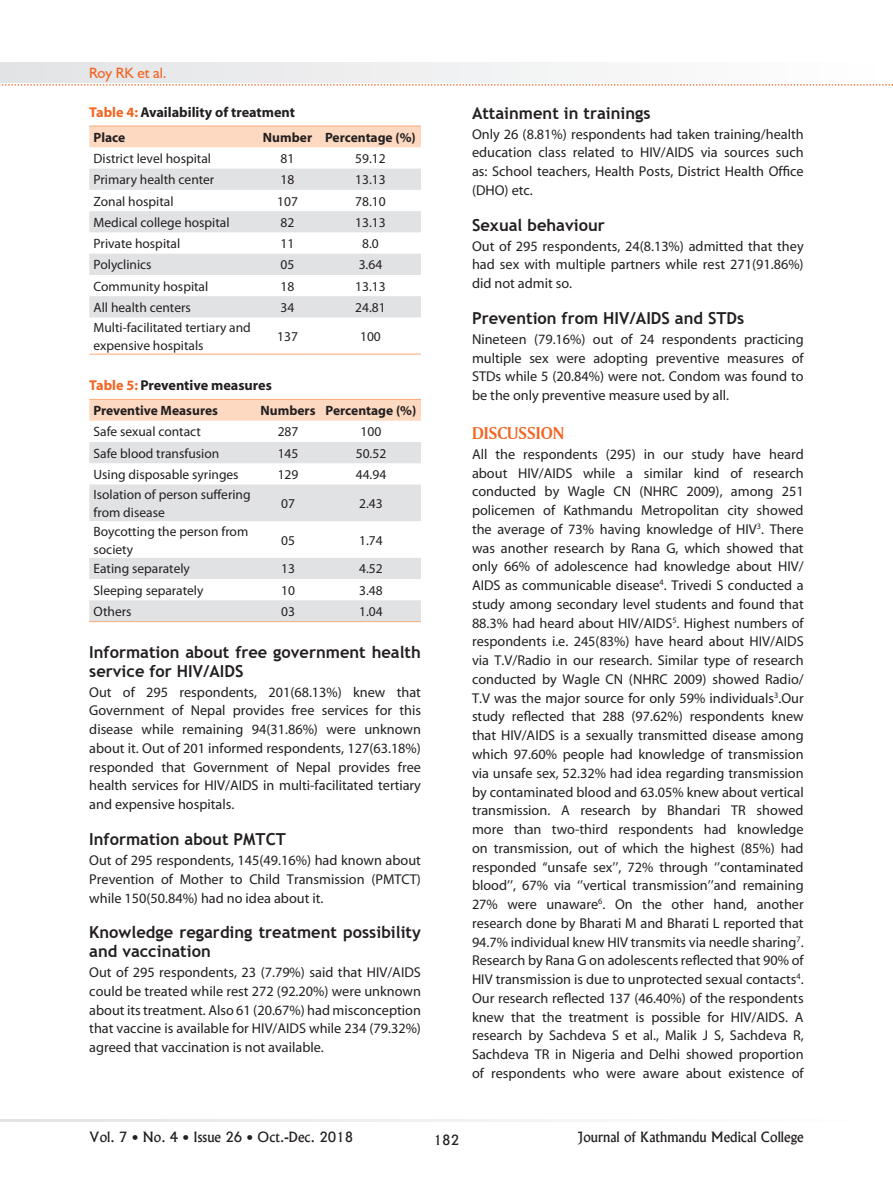
<style>
.page{position:relative;width:893px;height:1191px;background:#fff}
.page>*{position:absolute;margin:0;border:0;box-sizing:border-box;transform-origin:0 0}
.t1{font:18px "Amerigo BT Bold A";color:#f36421}
.t2{font:700 16.5px/18.8px "Trebuchet MS";color:#231f20}
.t3{font:15px "Humanist 521 BT";color:#f36421}
.t4{font:14.25px/18.8px "Myriad";color:#231f20;text-align:justify}
.t5{font:700 14.25px "Myriad";color:#231f20}
.t6{font:13.5px/18px "Myriad Pro";color:#231f20}
.t7{font:13.5px "Alaska";color:#231f20}
.t8{font:700 13.5px "Myriad";color:#231f20}
.s1{color:#f36421}
</style>
<div class="page">
<svg style="left:0;top:1119px;width:581px;height:2px"></svg>
<svg style="left:0;top:63px;width:893px;height:23px"></svg>
<div style="left:89px;top:127px;width:332px;height:20px;background:#fdd9c1"></div>
<svg style="left:89px;top:169px;width:332px;height:148px;fill:#e1e2e4"></svg>
<hr style="left:89px;top:125px;width:166px;height:2px;background:#f9ad80">
<hr style="left:255px;top:125px;width:65px;height:2px;background:#f9ad80">
<hr style="left:320px;top:125px;width:101px;height:2px;background:#f9ad80">
<hr style="left:89px;top:353px;width:166px;height:2px;background:#f9ad80">
<hr style="left:255px;top:353px;width:65px;height:2px;background:#f9ad80">
<hr style="left:320px;top:353px;width:101px;height:2px;background:#f9ad80">
<div style="left:89px;top:400px;width:332px;height:21px;background:#fdd9c1"></div>
<svg style="left:89px;top:442px;width:332px;height:179px;fill:#e1e2e4"></svg>
<hr style="left:89px;top:399px;width:166px;height:1px;background:#f9ad80">
<hr style="left:255px;top:399px;width:66px;height:1px;background:#f9ad80">
<hr style="left:321px;top:399px;width:100px;height:1px;background:#f9ad80">
<hr style="left:89px;top:621px;width:166px;height:1px;background:#f9ad80">
<hr style="left:255px;top:621px;width:66px;height:1px;background:#f9ad80">
<hr style="left:321px;top:621px;width:100px;height:1px;background:#f9ad80">
<p class="t3" style="left:89px;top:63px;width:79px">Roy RK et al.</p>
<p class="t5" style="left:89px;top:105px;width:207px"><span class="s1">Table 4:</span> Availability of treatment</p>
<p class="t8" style="left:94px;top:130px;width:33px">Place</p>
<p class="t8" style="left:263px;top:130px;width:154px">Number Percentage (%)</p>
<p class="t6" style="left:94px;top:149px;width:119px">District level hospital</p>
<p class="t6" style="left:281px;top:149px;width:15px">81</p>
<p class="t6" style="left:355px;top:149px;width:32px">59.12</p>
<p class="t6" style="left:94px;top:170px;width:122px">Primary health center</p>
<p class="t6" style="left:281px;top:170px;width:15px">18</p>
<p class="t6" style="left:355px;top:170px;width:32px">13.13</p>
<p class="t6" style="left:94px;top:192px;width:82px">Zonal hospital</p>
<p class="t6" style="left:277px;top:192px;width:22px">107</p>
<p class="t6" style="left:355px;top:192px;width:32px">78.10</p>
<p class="t6" style="left:94px;top:213px;width:138px">Medical college hospital</p>
<p class="t6" style="left:281px;top:213px;width:15px">82</p>
<p class="t6" style="left:355px;top:213px;width:32px">13.13</p>
<p class="t6" style="left:94px;top:234px;width:88px">Private hospital</p>
<p class="t6" style="left:281px;top:234px;width:15px">11</p>
<p class="t6" style="left:362px;top:234px;width:18px">8.0</p>
<p class="t6" style="left:94px;top:256px;width:60px">Polyclinics</p>
<p class="t6" style="left:281px;top:256px;width:15px">05</p>
<p class="t6" style="left:359px;top:256px;width:25px">3.64</p>
<p class="t6" style="left:94px;top:277px;width:116px">Community hospital</p>
<p class="t6" style="left:281px;top:277px;width:15px">18</p>
<p class="t6" style="left:355px;top:277px;width:32px">13.13</p>
<p class="t6" style="left:94px;top:298px;width:99px">All health centers</p>
<p class="t6" style="left:281px;top:298px;width:15px">34</p>
<p class="t6" style="left:355px;top:298px;width:32px">24.81</p>
<p class="t6" style="left:94px;top:318px;width:159px">Multi-facilitated tertiary and expensive hospitals</p>
<p class="t6" style="left:277px;top:327px;width:22px">137</p>
<p class="t6" style="left:360px;top:327px;width:22px">100</p>
<p class="t5" style="left:89px;top:378px;width:184px"><span class="s1">Table 5:</span> Preventive measures</p>
<p class="t8" style="left:94px;top:403px;width:126px">Preventive Measures</p>
<p class="t8" style="left:261px;top:403px;width:157px">Numbers Percentage (%)</p>
<p class="t6" style="left:94px;top:423px;width:109px">Safe sexual contact</p>
<p class="t6" style="left:278px;top:423px;width:22px">287</p>
<p class="t6" style="left:361px;top:423px;width:22px">100</p>
<p class="t6" style="left:94px;top:444px;width:127px">Safe blood transfusion</p>
<p class="t6" style="left:278px;top:444px;width:22px">145</p>
<p class="t6" style="left:356px;top:444px;width:32px">50.52</p>
<p class="t6" style="left:94px;top:465px;width:147px">Using disposable syringes</p>
<p class="t6" style="left:278px;top:465px;width:22px">129</p>
<p class="t6" style="left:356px;top:465px;width:32px">44.94</p>
<p class="t6" style="left:94px;top:485px;width:159px">Isolation of person suffering from disease</p>
<p class="t6" style="left:281px;top:494px;width:15px">07</p>
<p class="t6" style="left:359px;top:494px;width:25px">2.43</p>
<p class="t6" style="left:94px;top:522px;width:156px">Boycotting the person from society</p>
<p class="t6" style="left:281px;top:531px;width:15px">05</p>
<p class="t6" style="left:359px;top:531px;width:25px">1.74</p>
<p class="t6" style="left:94px;top:560px;width:98px">Eating separately</p>
<p class="t6" style="left:281px;top:560px;width:15px">13</p>
<p class="t6" style="left:359px;top:560px;width:25px">4.52</p>
<p class="t6" style="left:94px;top:581px;width:111px">Sleeping separately</p>
<p class="t6" style="left:281px;top:581px;width:15px">10</p>
<p class="t6" style="left:359px;top:581px;width:25px">3.48</p>
<p class="t6" style="left:94px;top:602px;width:40px">Others</p>
<p class="t6" style="left:281px;top:602px;width:15px">03</p>
<p class="t6" style="left:359px;top:602px;width:25px">1.04</p>
<p class="t2" style="left:89px;top:642px;width:333px">Information about free government health service for HIV/AIDS</p>
<p class="t4" style="left:89px;top:683px;width:333px">Out of 295 respondents, 201(68.13%) knew that Government of Nepal provides free services for this disease while remaining 94(31.86%) were unknown about it. Out of 201 informed respondents, 127(63.18%) responded that Government of Nepal provides free health services for HIV/AIDS in multi-facilitated tertiary and expensive hospitals.</p>
<p class="t2" style="left:89px;top:829px;width:198px">Information about pmtct</p>
<p class="t4" style="left:89px;top:851px;width:333px">Out of 295 respondents, 145(49.16%) had known about Prevention of Mother to Child Transmission (PMTCT) while 150(50.84%) had no idea about it.</p>
<p class="t2" style="left:89px;top:923px;width:333px">Knowledge regarding treatment possibility and vaccination</p>
<p class="t4" style="left:89px;top:963px;width:333px">Out of 295 respondents, 23 (7.79%) said that HIV/AIDS could be treated while rest 272 (92.20%) were unknown about its treatment. Also 61 (20.67%) had misconception that vaccine is available for HIV/AIDS while 234 (79.32%) agreed that vaccination is not available.</p>
<p class="t2" style="left:472px;top:103px;width:180px">Attainment in trainings</p>
<p class="t4" style="left:472px;top:125px;width:333px">Only 26 (8.81%) respondents had taken training/health education class related to HIV/AIDS via sources such as: School teachers, Health Posts, District Health Office (DHO) etc.</p>
<p class="t2" style="left:472px;top:215px;width:134px">Sexual behaviour</p>
<p class="t4" style="left:472px;top:237px;width:333px">Out of 295 respondents, 24(8.13%) admitted that they had sex with multiple partners while rest 271(91.86%) did not admit so.</p>
<p class="t2" style="left:472px;top:309px;width:274px">Prevention from HIV/AIDS and STDs</p>
<p class="t4" style="left:472px;top:330px;width:333px">Nineteen (79.16%) out of 24 respondents practicing multiple sex were adopting preventive measures of STDs while 5 (20.84%) were not. Condom was found to be the only preventive measure used by all.</p>
<p class="t1" style="left:472px;top:422px;width:27px">DISCUSS</p>
<p class="t1" style="left:536px;top:422px;width:18px">ION</p>
<p class="t4" style="left:472px;top:445px;width:333px">All the respondents (295) in our study have heard about HIV/AIDS while a similar kind of research conducted by Wagle CN (NHRC 2009), among 251 policemen of Kathmandu Metropolitan city showed the average of 73% having knowledge of HIV<sup>3</sup>. There was another research by Rana G, which showed that only 66% of adolescence had knowledge about HIV/ AIDS as communicable disease<sup>4</sup>. Trivedi S conducted a study among secondary level students and found that 88.3% had heard about HIV/AIDS<sup>5</sup>. Highest numbers of respondents i.e. 245(83%) have heard about HIV/AIDS via T.V/Radio in our research. Similar type of research conducted by Wagle CN (NHRC 2009) showed Radio/ T.V was the major source for only 59% individuals<sup>3</sup>.Our study reflected that 288 (97.62%) respondents knew that HIV/AIDS is a sexually transmitted disease among which 97.60% people had knowledge of transmission via unsafe sex, 52.32% had idea regarding transmission by contaminated blood and 63.05% knew about vertical transmission. A research by Bhandari TR showed more than two-third respondents had knowledge on transmission, out of which the highest (85%) had responded “unsafe sex’’, 72% through ‘’contaminated blood’’, 67% via ‘’vertical transmission’’and remaining 27% were unaware<sup>6</sup>. On the other hand, another research done by Bharati M and Bharati L reported that 94.7% individual knew HIV transmits via needle sharing<sup>7</sup>.<br>Research by Rana G on adolescents reflected that 90% of HIV transmission is due to unprotected sexual contacts<sup>4</sup>.<br>Our research reflected 137 (46.40%) of the respondents knew that the treatment is possible for HIV/AIDS. A research by Sachdeva S et al., Malik J S, Sachdeva R, Sachdeva TR in Nigeria and Delhi showed proportion of respondents who were aware about existence of</p>
<p class="t7" style="left:89px;top:1129px;width:266px">Vol. 7 • No. 4 • Issue 26 • Oct.-Dec. 2018</p>
<p class="t7" style="left:434px;top:1131px;width:27px">182</p>
<p class="t7" style="left:578px;top:1129px;width:227px">Journal of Kathmandu Medical College</p>
</div>
